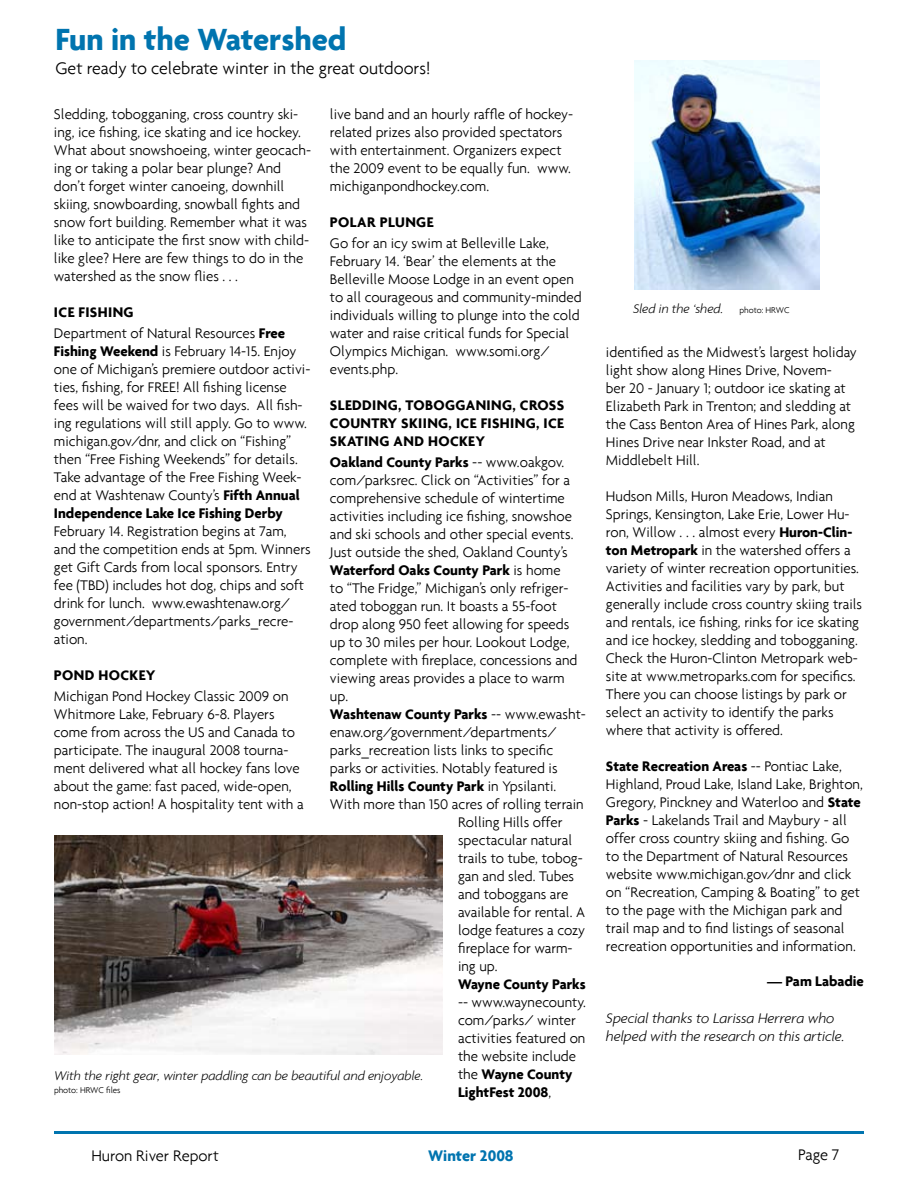
<style>
.page{position:relative;width:918px;height:1188px;background:#fff}
.page>*{position:absolute;margin:0;border:0;box-sizing:border-box;transform-origin:0 0}
.t1{font:700 33px "Agenda";color:#0074af}
.t2{font:300 18px "Agenda";color:#000}
.t3{font:300 16.5px "Agenda";color:#000}
.t4{font:700 16.5px "Agenda";color:#0074af}
.t5{font:300 15px/18px "Agenda";color:#000}
.t6{font:700 15px/18px "Agenda";letter-spacing:.02em;color:#000}
.t7{font:700 15px "Agenda";color:#000}
.t8{font:italic 300 15px/18px "Agenda";color:#000}
.t9{font:italic 300 13.5px "Agenda";color:#000}
.t10{font:300 9px "Agenda";color:#000}
.s1{font-weight:700}
.s2{font-weight:300}
.s3{font-style:normal;font-size:9px}
</style>
<div class="page">
<hr style="left:54px;top:1131px;width:810px;height:3px;background:#0074af">
<img style="left:634px;top:61px;width:186px;height:228px">
<img style="left:54px;top:836px;width:389px;height:219px">
<h1 class="t1" style="left:56px;top:19px;width:292px">Fun in the Watershed</h1>
<p class="t2" style="left:56px;top:58px;width:376px">Get ready to celebrate winter in the great outdoors!</p>
<p class="t5" style="left:54px;top:105px;width:259px">Sledding, tobogganing, cross country ski&shy;ing, ice fishing, ice skating and ice hockey.<br>What about snowshoeing, winter geocach&shy;ing or taking a polar bear plunge? And don’t forget winter canoeing, downhill skiing, snowboarding, snowball fights and snow fort building. Remember what it was like to anticipate the first snow with child&shy;like glee? Here are few things to do in the watershed as the snow flies . . .</p>
<p class="t5" style="left:54px;top:301px;width:233px;line-height:21.1px"><span class="s1">Ice Fishing<br></span>Department of Natural Resources <span class="s1">Free</span></p>
<p class="t5" style="left:54px;top:342px;width:258px"><span class="s1">Fishing Weekend</span> is February 14-15. Enjoy one of Michigan’s premiere outdoor activi&shy;ties, fishing, for FREE! All fishing license fees will be waived for two days. All fish&shy;ing regulations will still apply. Go to www. michigan.gov/dnr, and click on “Fishing” then “Free Fishing Weekends” for details.<br>Take advantage of the Free Fishing Week&shy;end at Washtenaw County’s <span class="s1">Fifth Annual Independence Lake Ice Fishing Derby</span></p>
<p class="t5" style="left:54px;top:522px;width:258px">February 14. Registration begins at 7am, and the competition ends at 5pm. Winners get Gift Cards from local sponsors. Entry fee (TBD) includes hot dog, chips and soft drink for lunch. www.ewashtenaw.org/ government/departments/parks_recre&shy;ation.</p>
<p class="t6" style="left:54px;top:666px;width:103px">Pond Hockey</p>
<p class="t5" style="left:54px;top:687px;width:251px">Michigan Pond Hockey Classic 2009 on Whitmore Lake, February 6-8. Players come from across the US and Canada to participate. The inaugural 2008 tourna&shy;ment delivered what all hockey fans love about the game: fast paced, wide-open, non-stop action! A hospitality tent with a</p>
<p class="t5" style="left:330px;top:105px;width:245px">live band and an hourly raffle of hockey&shy;related prizes also provided spectators with entertainment. Organizers expect the 2009 event to be equally fun. www. michiganpondhockey.com.</p>
<p class="t6" style="left:330px;top:213px;width:76px">Polar Plunge</p>
<p class="t5" style="left:330px;top:234px;width:253px">Go for an icy swim at Belleville Lake, February 14. ‘Bear’ the elements at the Belleville Moose Lodge in an event open to all courageous and community-minded individuals willing to plunge into the cold water and raise critical funds for Special Olympics Michigan. www.somi.org/ events.php.</p>
<p class="t6" style="left:330px;top:396px;width:236px">Sledd ing, toboggan ing, cross country skiing, ice fishing, ice skating and hockey</p>
<p class="t6" style="left:330px;top:453px;width:236px">Oakland County Parks <span class="s2">-- www.oakgov.</span></p>
<p class="t5" style="left:330px;top:471px;width:242px">com/parksrec. Click on “Activities” for a</p>
<p class="t5" style="left:330px;top:489px;width:236px">comprehensive schedule of wintertime</p>
<p class="t5" style="left:330px;top:507px;width:243px">activities including ice fishing, snowshoe</p>
<p class="t5" style="left:330px;top:525px;width:245px">and ski schools and other special events.</p>
<p class="t5" style="left:330px;top:543px;width:239px">Just outside the shed, Oakland County’s</p>
<p class="t7" style="left:330px;top:561px;width:232px">Waterford Oaks County Park <span class="s2">is home</span></p>
<p class="t5" style="left:330px;top:579px;width:240px">to “The Fridge,” Michigan’s only refriger-</p>
<p class="t5" style="left:330px;top:597px;width:228px">ated toboggan run. It boasts a 55-foot</p>
<p class="t5" style="left:330px;top:615px;width:241px">drop along 950 feet allowing for speeds</p>
<p class="t5" style="left:330px;top:633px;width:241px">up to 30 miles per hour. Lookout Lodge,</p>
<p class="t5" style="left:330px;top:651px;width:249px">complete with fireplace, concessions and</p>
<p class="t5" style="left:330px;top:669px;width:236px">viewing areas provides a place to warm</p>
<p class="t5" style="left:330px;top:687px;width:20px">up.</p>
<p class="t7" style="left:330px;top:705px;width:258px">Washtenaw County Parks <span class="s2">-- www.ewasht-</span></p>
<p class="t5" style="left:330px;top:723px;width:228px">enaw.org/government/departments/</p>
<p class="t5" style="left:330px;top:741px;width:225px">parks_recreation lists links to specific</p>
<p class="t5" style="left:330px;top:759px;width:229px">parks or activities. Notably featured is</p>
<p class="t7" style="left:330px;top:777px;width:228px">Rolling Hills County Park <span class="s2">in Ypsilanti.</span></p>
<p class="t5" style="left:330px;top:795px;width:255px">With more than 150 acres of rolling terrain</p>
<p class="t5" style="left:458px;top:813px;width:106px">Rolling Hills offer</p>
<p class="t5" style="left:458px;top:831px;width:116px">spectacular natural</p>
<p class="t5" style="left:458px;top:849px;width:126px">trails to tube, tobog-</p>
<p class="t5" style="left:458px;top:867px;width:118px">gan and sled. Tubes</p>
<p class="t5" style="left:458px;top:885px;width:112px">and toboggans are</p>
<p class="t5" style="left:458px;top:903px;width:129px">available for rental. A</p>
<p class="t5" style="left:458px;top:921px;width:129px">lodge features a cozy</p>
<p class="t5" style="left:458px;top:939px;width:116px">fireplace for warm-</p>
<p class="t5" style="left:458px;top:957px;width:41px">ing up.</p>
<p class="t7" style="left:458px;top:975px;width:129px">Wayne County Parks</p>
<p class="t5" style="left:458px;top:993px;width:130px">-- www.waynecounty. com/parks/ winter activities featured on the website include the <span class="s1">Wayne County<br>LightFest 2008</span>,</p>
<p class="t9" style="left:54px;top:1068px;width:371px">With the right gear, winter paddling can be beautiful and enjoyable.</p>
<p class="t10" style="left:54px;top:1084px;width:68px">photo: HRWC files</p>
<p class="t9" style="left:633px;top:301px;width:158px">Sled in the ‘shed. <span class="s3">photo: HRWC</span></p>
<p class="t5" style="left:606px;top:343px;width:252px">identified as the Midwest’s largest holiday light show along Hines Drive, Novem-<br>ber 20 - January 1; outdoor ice skating at Elizabeth Park in Trenton; and sledding at the Cass Benton Area of Hines Park, along Hines Drive near Inkster Road, and at Middlebelt Hill.</p>
<p class="t5" style="left:606px;top:487px;width:258px">Hudson Mills, Huron Meadows, Indian Springs, Kensington, Lake Erie, Lower Hu&shy;ron, Willow . . . almost every <span class="s1">Huron-Clin&shy;ton Metropark</span> in the watershed offers a variety of winter recreation opportunities.<br>Activities and facilities vary by park, but generally include cross country skiing trails and rentals, ice fishing, rinks for ice skating and ice hockey, sledding and tobogganing.<br>Check the Huron-Clinton Metropark web&shy;site at www.metroparks.com for specifics.<br>There you can choose listings by park or select an activity to identify the parks where that activity is offered.</p>
<p class="t5" style="left:606px;top:757px;width:258px"><span class="s1">State Recreation Areas</span> -- Pontiac Lake, Highland, Proud Lake, Island Lake, Brighton, Gregory, Pinckney and Waterloo and <span class="s1">State Parks</span> - Lakelands Trail and Maybury - all offer cross country skiing and fishing. Go to the Department of Natural Resources website www.michigan.gov/dnr and click on “Recreation, Camping &amp; Boating” to get to the page with the Michigan park and trail map and to find listings of seasonal recreation opportunities and information.</p>
<p class="t6" style="left:767px;top:972px;width:98px">— Pam Labadie</p>
<p class="t8" style="left:606px;top:1009px;width:240px">Special thanks to Larissa Herrera who helped with the research on this article.</p>
<p class="t3" style="left:91px;top:1146px;width:129px">Huron River Report</p>
<p class="t4" style="left:428px;top:1146px;width:87px">Winter 2008</p>
<p class="t3" style="left:798px;top:1145px;width:42px">Page 7</p>
</div>
